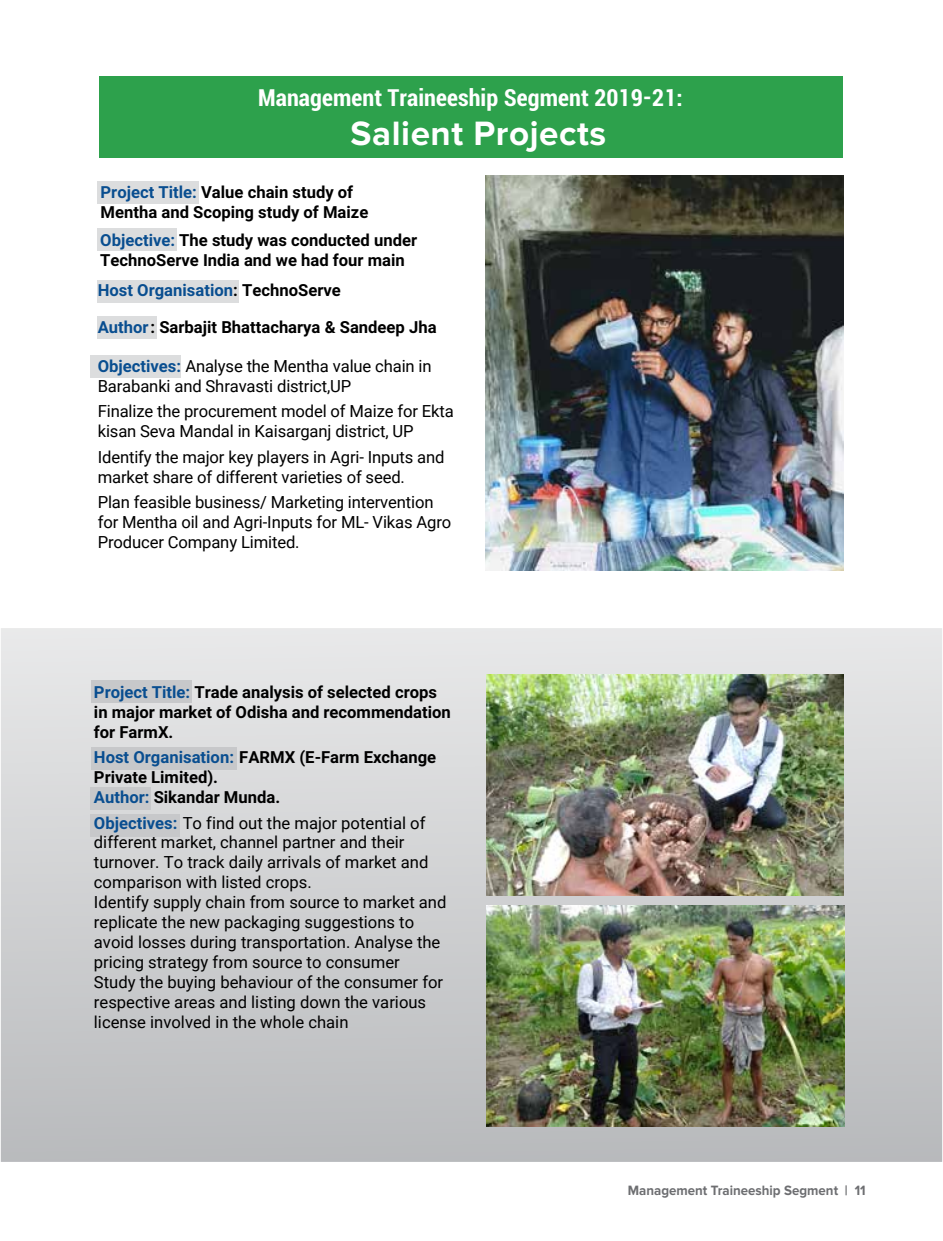
<style>
.page{position:relative;width:943px;height:1241px;background:#fff}
.page>*{position:absolute;margin:0;border:0;box-sizing:border-box;transform-origin:0 0}
.t1{font:700 35px "Proxima Nova";letter-spacing:.015em;color:#fff}
.t2{font:700 condensed 24.5px "Roboto";letter-spacing:.005em;color:#fff}
.t3{font:16.62px/19.9px "Roboto";color:#000}
.t4{font:700 16.62px/19.9px "Roboto";color:#000}
.t5{font:700 16.62px "Roboto";color:#094e90}
.t6{font:700 14px "Proxima Nova";color:#6d6e71;scale:.95 1}
.s1{color:#094e90}
.s2{color:#000}
.s3{font-weight:700;color:#094e90}
</style>
<div class="page">
<div style="left:97px;top:182px;width:101px;height:22px;background:#dcddde"></div>
<div style="left:97px;top:228px;width:80px;height:23px;background:#dcddde"></div>
<div style="left:97px;top:316px;width:59px;height:22px;background:#dcddde"></div>
<div style="left:91px;top:355px;width:90px;height:23px;background:#dcddde"></div>
<div style="left:97px;top:280px;width:142px;height:23px;background:#dcddde"></div>
<img style="left:486px;top:175px;width:357px;height:395px">
<svg style="left:1px;top:628px;width:941px;height:533px;background:#cfd0d2"></svg>
<div style="left:99px;top:77px;width:743px;height:81px;background:#2da14c"></div>
<div style="left:91px;top:680px;width:100px;height:22px;background:#c7c8ca"></div>
<div style="left:91px;top:747px;width:146px;height:22px;background:#c7c8ca"></div>
<div style="left:91px;top:787px;width:60px;height:22px;background:#c7c8ca"></div>
<div style="left:91px;top:814px;width:89px;height:22px;background:#c7c8ca"></div>
<img style="left:486px;top:674px;width:357px;height:221px">
<img style="left:486px;top:905px;width:358px;height:221px">
<h2 class="t2" style="left:258px;top:81px;width:426px">Management Traineeship Segment 2019-21:</h2>
<h1 class="t1" style="left:350px;top:114px;width:257px">Salient Projects</h1>
<p class="t4" style="left:101px;top:181px;width:269px"><span class="s1">Project Title:</span> Value chain study of<br>Mentha and Scoping study of Maize</p>
<p class="t4" style="left:100px;top:230px;width:318px"><span class="s1">Objective:</span> The study was conducted under<br>TechnoServe India and we had four main</p>
<p class="t5" style="left:98px;top:278px;width:244px">Host Organisation<span class="s2">: TechnoServe</span></p>
<p class="t4" style="left:98px;top:317px;width:340px"><span class="s1">Author</span>: Sarbajit Bhattacharya &amp; Sandeep Jha</p>
<p class="t3" style="left:98px;top:356px;width:335px"><span class="s3">Objectives:</span> Analyse the Mentha value chain in<br>Barabanki and Shravasti district,UP</p>
<p class="t3" style="left:98px;top:401px;width:357px">Finalize the procurement model of Maize for Ekta kisan Seva Mandal in Kaisarganj district, UP</p>
<p class="t3" style="left:98px;top:446px;width:348px">Identify the major key players in Agri- Inputs and market share of different varieties of seed.</p>
<p class="t3" style="left:98px;top:491px;width:355px">Plan feasible business/ Marketing intervention for Mentha oil and Agri-Inputs for ML- Vikas Agro<br>Producer Company Limited.</p>
<p class="t4" style="left:94px;top:681px;width:358px"><span class="s1">Project Title:</span> Trade analysis of selected crops in major market of Odisha and recommendation for FarmX.</p>
<p class="t4" style="left:94px;top:746px;width:344px"><span class="s1">Host Organisation:</span> FARMX (E-Farm Exchange<br>Private Limited).<br><span class="s1">Author:</span> Sikandar Munda.</p>
<p class="t3" style="left:94px;top:812px;width:354px"><span class="s3">Objectives:</span> To find out the major potential of different market, channel partner and their turnover. To track daily arrivals of market and comparison with listed crops.<br>Identify supply chain from source to market and replicate the new packaging suggestions to avoid losses during transportation. Analyse the pricing strategy from source to consumer<br>Study the buying behaviour of the consumer for respective areas and listing down the various license involved in the whole chain</p>
<p class="t6" style="left:628px;top:1182px;width:252px">Management Traineeship Segment | 11</p>
</div>
